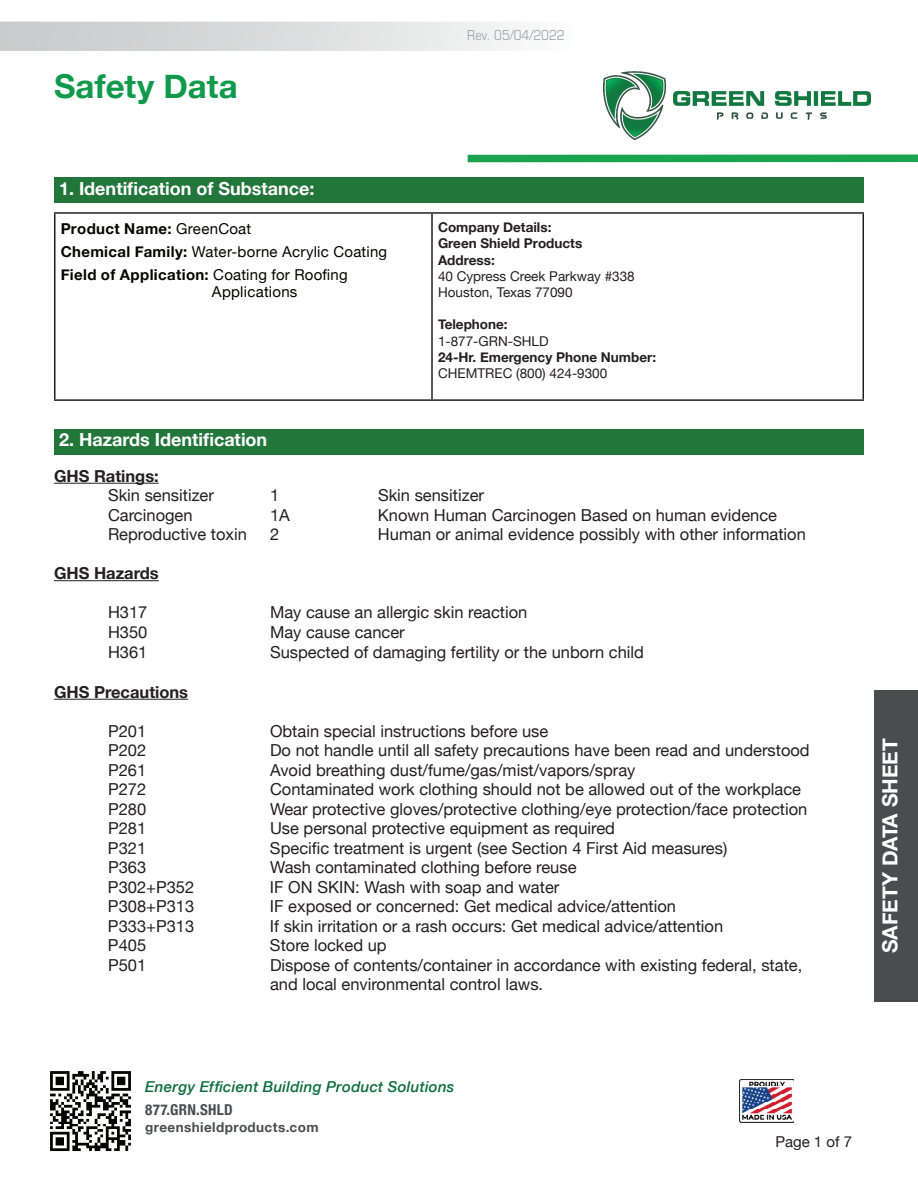
<style>
.page{position:relative;width:918px;height:1188px;background:#fff}
.page>*{position:absolute;margin:0;border:0;box-sizing:border-box;transform-origin:0 0}
.t1{font:700 33px "Helvetica Neue";letter-spacing:.005em;color:#119a4c}
.t2{font:700 21px "Helvetica Neue";color:#fff}
.t3{font:700 18px "Helvetica Neue";color:#fff}
.t4{font:16.5px/19.5px "Helvetica Neue";color:#231f20}
.t5{font:700 16.5px "Helvetica Neue";color:#231f20}
.t6{font:15px/16.5px "Helvetica Neue";letter-spacing:.015em;color:#040503}
.t7{font:italic 500 15px "Helvetica Neue";letter-spacing:.02em;color:#0b6d3c}
.t8{font:700 15px "Helvetica Neue";letter-spacing:.025em;color:#040503}
.t9{font:15px "Eurostile Con";color:#a8a9ad}
.t10{font:700 condensed 15px "Helvetica Neue";letter-spacing:.02em;color:#4b4c4d}
.t11{font:15px "Helvetica Neue";color:#231f20}
.t12{font:700 13.5px "Helvetica Neue";color:#231f20}
.t13{font:13.5px "Helvetica Neue";color:#231f20}
.t14{font:700 13.5px "Helvetica Neue";letter-spacing:.03em;color:#4b4c4d}
.s1{font-weight:400}
.s2{font-weight:700}
</style>
<div class="page">
<img style="left:50px;top:1071px;width:81px;height:81px">
<svg style="left:0;top:22px;width:512px;height:29px;background:#dbdcdc"></svg>
<img style="left:603px;top:71px;width:268px;height:69px">
<img style="left:740px;top:1079px;width:54px;height:43px">
<div style="left:468px;top:154px;width:450px;height:8px;background:#1aa44f"></div>
<div style="left:875px;top:690px;width:43px;height:311px;background:#4b4c4d"></div>
<hr style="left:54px;top:483px;width:105px;height:1px;background:#231f20">
<hr style="left:54px;top:580px;width:105px;height:1px;background:#231f20">
<hr style="left:54px;top:699px;width:134px;height:1px;background:#231f20">
<div style="left:54px;top:177px;width:810px;height:26px;background:#22763a"></div>
<hr style="left:54px;top:212px;width:378px;height:2px;background:#231f20">
<hr style="left:54px;top:214px;width:2px;height:185px;background:#231f20">
<hr style="left:432px;top:212px;width:432px;height:2px;background:#231f20">
<hr style="left:431px;top:214px;width:2px;height:185px;background:#231f20">
<hr style="left:862px;top:214px;width:2px;height:185px;background:#231f20">
<hr style="left:54px;top:399px;width:378px;height:2px;background:#231f20">
<hr style="left:432px;top:399px;width:432px;height:2px;background:#231f20">
<div style="left:54px;top:429px;width:810px;height:26px;background:#22763a"></div>
<h1 class="t1" style="left:54px;top:61px;width:185px">Safety Data</h1>
<p class="t3" style="left:59px;top:174px;width:257px">1. Identification of Substance:</p>
<p class="t8" style="left:61px;top:216px;width:192px">Product Name: <span class="s1">GreenCoat</span></p>
<p class="t6" style="left:61px;top:244px;width:328px"><span class="s2">Chemical Family:</span> Water-borne Acrylic Coating</p>
<p class="t6" style="left:212px;top:267px;width:137px;text-indent:-151px"><span class="s2">Field of Application:</span> Coating for Roofing<br>Applications</p>
<p class="t3" style="left:59px;top:426px;width:210px">2. Hazards Identification</p>
<p class="t9" style="left:467px;top:25px;width:99px">Rev. 05/04/2022</p>
<p class="t12" style="left:438px;top:217px;width:115px">Company Details:</p>
<p class="t12" style="left:438px;top:233px;width:146px">Green Shield Products</p>
<p class="t12" style="left:438px;top:249px;width:58px">Address:</p>
<p class="t13" style="left:438px;top:266px;width:198px">40 Cypress Creek Parkway #338</p>
<p class="t13" style="left:438px;top:282px;width:136px">Houston, Texas 77090</p>
<p class="t12" style="left:438px;top:314px;width:71px">Telephone:</p>
<p class="t13" style="left:438px;top:331px;width:112px">1-877-GRN-SHLD</p>
<p class="t12" style="left:438px;top:346px;width:220px">24-Hr. Emergency Phone Number:</p>
<p class="t13" style="left:438px;top:363px;width:171px">CHEMTREC (800) 424-9300</p>
<p class="t5" style="left:54px;top:463px;width:106px">GHS Ratings:</p>
<p class="t4" style="left:108px;top:486px;width:108px">Skin sensitizer</p>
<p class="t4" style="left:270px;top:486px;width:11px">1</p>
<p class="t4" style="left:378px;top:486px;width:108px">Skin sensitizer</p>
<p class="t4" style="left:108px;top:506px;width:86px">Carcinogen</p>
<p class="t4" style="left:270px;top:506px;width:21px">1A</p>
<p class="t4" style="left:378px;top:506px;width:401px">Known Human Carcinogen Based on human evidence</p>
<p class="t4" style="left:108px;top:525px;width:141px">Reproductive toxin</p>
<p class="t4" style="left:270px;top:525px;width:11px">2</p>
<p class="t4" style="left:378px;top:525px;width:429px">Human or animal evidence possibly with other information</p>
<p class="t5" style="left:54px;top:560px;width:106px">GHS Hazards</p>
<p class="t4" style="left:108px;top:604px;width:41px">H317</p>
<p class="t4" style="left:270px;top:604px;width:259px">May cause an allergic skin reaction</p>
<p class="t4" style="left:108px;top:624px;width:41px">H350</p>
<p class="t4" style="left:270px;top:624px;width:136px">May cause cancer</p>
<p class="t4" style="left:108px;top:643px;width:41px">H361</p>
<p class="t4" style="left:270px;top:643px;width:376px">Suspected of damaging fertility or the unborn child</p>
<p class="t5" style="left:54px;top:679px;width:136px">GHS Precautions</p>
<p class="t4" style="left:108px;top:722px;width:40px">P201</p>
<p class="t4" style="left:270px;top:722px;width:280px">Obtain special instructions before use</p>
<p class="t4" style="left:108px;top:742px;width:40px">P202</p>
<p class="t4" style="left:270px;top:742px;width:541px">Do not handle until all safety precautions have been read and understood</p>
<p class="t4" style="left:108px;top:761px;width:40px">P261</p>
<p class="t4" style="left:270px;top:761px;width:367px">Avoid breathing dust/fume/gas/mist/vapors/spray</p>
<p class="t4" style="left:108px;top:781px;width:40px">P272</p>
<p class="t4" style="left:270px;top:781px;width:533px">Contaminated work clothing should not be allowed out of the workplace</p>
<p class="t4" style="left:108px;top:800px;width:40px">P280</p>
<p class="t4" style="left:270px;top:800px;width:539px">Wear protective gloves/protective clothing/eye protection/face protection</p>
<p class="t4" style="left:108px;top:820px;width:40px">P281</p>
<p class="t4" style="left:270px;top:820px;width:347px">Use personal protective equipment as required</p>
<p class="t4" style="left:108px;top:839px;width:40px">P321</p>
<p class="t4" style="left:270px;top:839px;width:459px">Specific treatment is urgent (see Section 4 First Aid measures)</p>
<p class="t4" style="left:108px;top:859px;width:40px">P363</p>
<p class="t4" style="left:270px;top:859px;width:308px">Wash contaminated clothing before reuse</p>
<p class="t4" style="left:108px;top:878px;width:88px">P302+P352</p>
<p class="t4" style="left:270px;top:878px;width:291px">IF ON SKIN: Wash with soap and water</p>
<p class="t4" style="left:108px;top:898px;width:88px">P308+P313</p>
<p class="t4" style="left:270px;top:898px;width:408px">IF exposed or concerned: Get medical advice/attention</p>
<p class="t4" style="left:108px;top:917px;width:88px">P333+P313</p>
<p class="t4" style="left:270px;top:917px;width:455px">If skin irritation or a rash occurs: Get medical advice/attention</p>
<p class="t4" style="left:108px;top:937px;width:40px">P405</p>
<p class="t4" style="left:270px;top:937px;width:118px">Store locked up</p>
<p class="t4" style="left:108px;top:956px;width:40px">P501</p>
<p class="t4" style="left:270px;top:956px;width:534px">Dispose of contents/container in accordance with existing federal, state, and local environmental control laws.</p>
<p class="t2" style="left:873px;top:953px;width:217px;rotate:-90deg">SAFETY DATA SHEET</p>
<p class="t7" style="left:145px;top:1074px;width:311px">Energy Efficient Building Product Solutions</p>
<p class="t10" style="left:145px;top:1097px;width:89px">877.GRN.SHLD</p>
<p class="t14" style="left:145px;top:1116px;width:175px">greenshieldproducts.com</p>
<p class="t11" style="left:775px;top:1131px;width:78px">Page 1 of 7</p>
</div>
